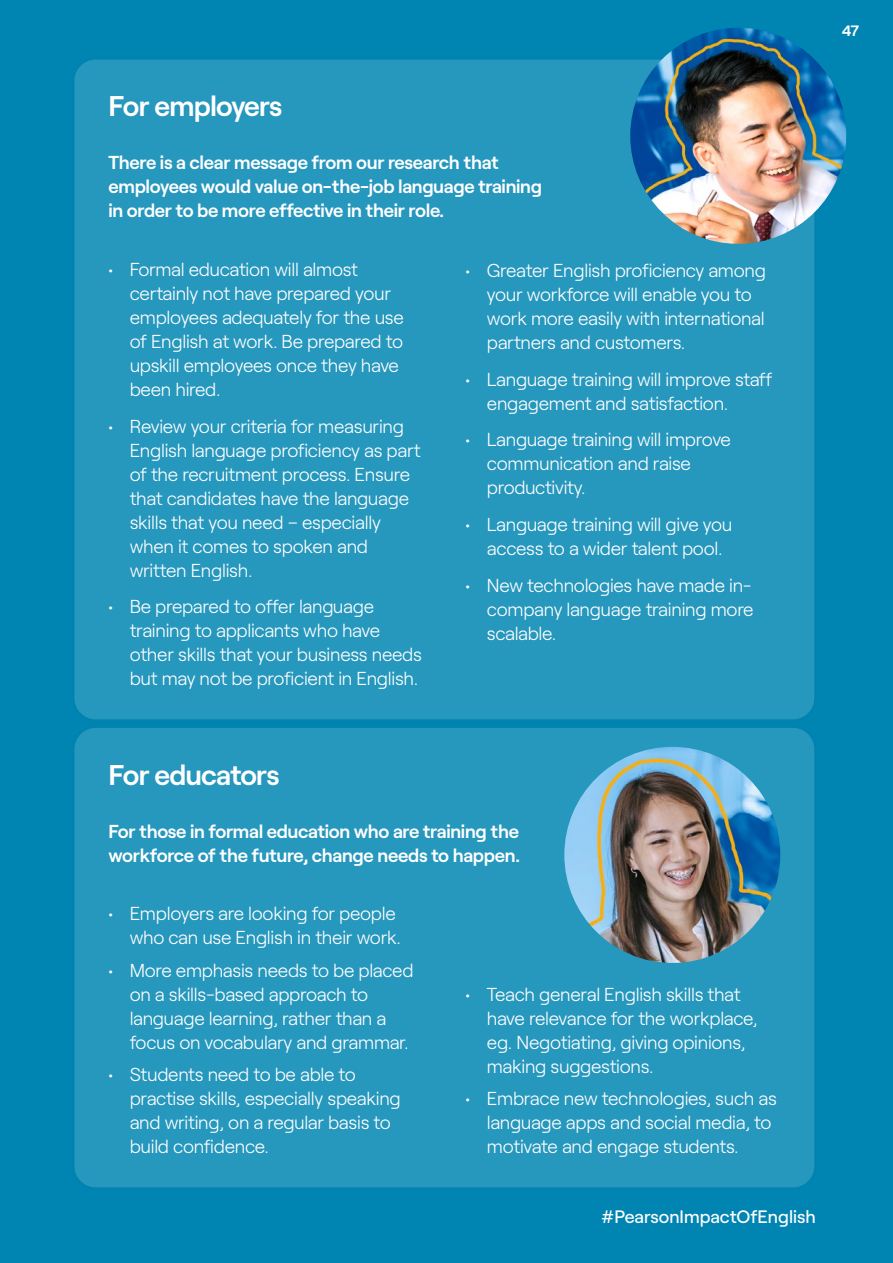
<style>
.page{position:relative;width:893px;height:1263px;background:#0085b2}
.page>*{position:absolute;margin:0;border:0;box-sizing:border-box;transform-origin:0 0}
.t1{font:600 28.5px "Roobert";letter-spacing:-.03em;color:#fff}
.t2{font:300 18.75px/24px "Roobert";letter-spacing:-.015em;color:#fff}
.t3{font:600 18.75px/24px "Roobert";letter-spacing:-.015em;color:#fff}
.t4{font:500 18px "Roobert";color:#fff}
.t5{font:600 15px "Roobert";color:#fff}
</style>
<div class="page">
<div style="left:74px;top:60px;width:740px;height:659px;background:#2697bd;border-radius:21px"></div>
<div style="left:65px;top:718px;width:758px;height:479px;background:#000;opacity:.2"></div>
<div style="left:74px;top:728px;width:740px;height:459px;background:#2697bd;border-radius:21px"></div>
<img style="left:630px;top:28px;width:216px;height:216px;border-radius:108px">
<img style="left:564px;top:747px;width:216px;height:216px;border-radius:108px">
<h1 class="t1" style="left:108px;top:84px;width:175px">For employers</h1>
<p class="t3" style="left:108px;top:149px;width:435px">There is a clear message from our research that employees would value on-the-job language training in order to be more effective in their role.</p>
<p class="t2" style="left:130px;top:256px;width:276px;text-indent:-21px">• Formal education will almost certainly not have prepared your employees adequately for the use of English at work. Be prepared to upskill employees once they have been hired.</p>
<p class="t2" style="left:130px;top:413px;width:292px;text-indent:-21px">• Review your criteria for measuring<br>English language proficiency as part of the recruitment process. Ensure that candidates have the language skills that you need – especially when it comes to spoken and written English.</p>
<p class="t2" style="left:130px;top:593px;width:294px;text-indent:-21px">• Be prepared to offer language training to applicants who have other skills that your business needs but may not be proficient in English.</p>
<p class="t2" style="left:487px;top:257px;width:281px;text-indent:-21px">• Greater English proficiency among your workforce will enable you to work more easily with international partners and customers.</p>
<p class="t2" style="left:487px;top:366px;width:287px;text-indent:-21px">• Language training will improve staff engagement and satisfaction.</p>
<p class="t2" style="left:487px;top:426px;width:246px;text-indent:-21px">• Language training will improve communication and raise productivity.</p>
<p class="t2" style="left:487px;top:511px;width:247px;text-indent:-21px">• Language training will give you access to a wider talent pool.</p>
<p class="t2" style="left:487px;top:572px;width:268px;text-align:justify;text-indent:-21px">• New technologies have made in&shy;company language training more scalable.</p>
<p class="t5" style="left:842px;top:19px;width:19px">47</p>
<h1 class="t1" style="left:108px;top:753px;width:173px">For educators</h1>
<p class="t3" style="left:108px;top:817px;width:413px">For those in formal education who are training the workforce of the future, change needs to happen.</p>
<p class="t2" style="left:108px;top:900px;width:294px;text-align:right">• Employers are looking for people who can use English in their work.</p>
<p class="t2" style="left:130px;top:957px;width:285px;text-indent:-21px">• More emphasis needs to be placed on a skills-based approach to language learning, rather than a focus on vocabulary and grammar.</p>
<p class="t2" style="left:130px;top:1061px;width:273px;text-indent:-21px">• Students need to be able to practise skills, especially speaking and writing, on a regular basis to build confidence.</p>
<p class="t2" style="left:487px;top:981px;width:272px;text-indent:-21px">• Teach general English skills that have relevance for the workplace, eg. Negotiating, giving opinions, making suggestions.</p>
<p class="t2" style="left:487px;top:1085px;width:292px;text-indent:-21px">• Embrace new technologies, such as language apps and social media, to motivate and engage students.</p>
<p class="t4" style="left:601px;top:1203px;width:216px">#PearsonImpactOfEnglish</p>
</div>
